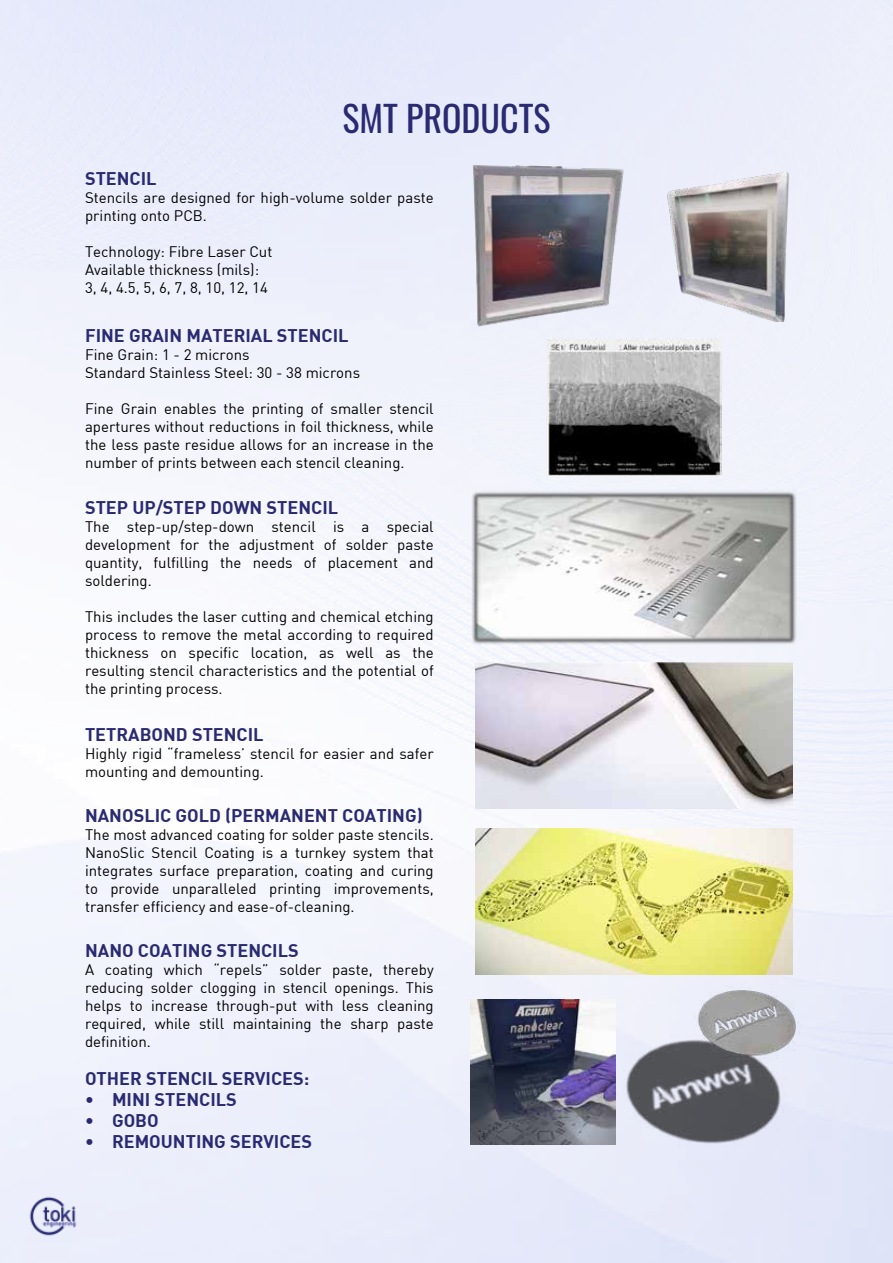
<style>
.page{position:relative;width:893px;height:1263px;background:#fff}
.page>*{position:absolute;margin:0;border:0;box-sizing:border-box;transform-origin:0 0}
.t1{font:36px "Oswald";color:#2a2a72}
.t2{font:700 18px "DIN";color:#2a2a72}
.t3{font:15px/18px "DIN";color:#000;text-align:justify}
</style>
<div class="page">
<img style="left:0;top:0;width:893px;height:1263px">
<img style="left:21px;top:1187px;width:64px;height:57px">
<img style="left:652px;top:171px;width:174px;height:150px">
<img style="left:434px;top:162px;width:218px;height:168px">
<img style="left:546px;top:339px;width:175px;height:124px">
<img style="left:449px;top:463px;width:369px;height:208px">
<img style="left:475px;top:663px;width:317px;height:145px">
<img style="left:475px;top:829px;width:317px;height:146px">
<img style="left:605px;top:975px;width:206px;height:194px">
<img style="left:470px;top:999px;width:145px;height:145px">
<h1 class="t1" style="left:342px;top:86px;width:210px">SMT PRODUCTS</h1>
<p class="t2" style="left:85px;top:170px;width:73px">STENCIL</p>
<p class="t3" style="left:85px;top:190px;width:350px">Stencils are designed for high-volume solder paste printing onto PCB.</p>
<p class="t3" style="left:85px;top:244px;width:189px;text-align:left">Technology: Fibre Laser Cut<br>Available thickness (mils):<br>3, 4, 4.5, 5, 6, 7, 8, 10, 12, 14</p>
<p class="t2" style="left:85px;top:327px;width:265px">FINE GRAIN MATERIAL STENCIL</p>
<p class="t3" style="left:85px;top:347px;width:277px">Fine Grain: 1 - 2 microns<br>Standard Stainless Steel: 30 - 38 microns</p>
<p class="t3" style="left:85px;top:401px;width:350px">Fine Grain enables the printing of smaller stencil apertures without reductions in foil thickness, while the less paste residue allows for an increase in the number of prints between each stencil cleaning.</p>
<p class="t2" style="left:85px;top:499px;width:255px">STEP UP/STEP DOWN STENCIL</p>
<p class="t3" style="left:85px;top:519px;width:350px">The step-up/step-down stencil is a special development for the adjustment of solder paste quantity, fulfilling the needs of placement and soldering.</p>
<p class="t3" style="left:85px;top:609px;width:350px">This includes the laser cutting and chemical etching process to remove the metal according to required thickness on specific location, as well as the resulting stencil characteristics and the potential of the printing process.</p>
<p class="t2" style="left:85px;top:726px;width:180px">TETRABOND STENCIL</p>
<p class="t3" style="left:85px;top:746px;width:350px">Highly rigid “frameless’ stencil for easier and safer mounting and demounting.</p>
<p class="t2" style="left:85px;top:807px;width:339px">NANOSLIC GOLD (PERMANENT COATING)</p>
<p class="t3" style="left:85px;top:827px;width:350px">The most advanced coating for solder paste stencils.<br>NanoSlic Stencil Coating is a turnkey system that integrates surface preparation, coating and curing to provide unparalleled printing improvements, transfer efficiency and ease-of-cleaning.</p>
<p class="t2" style="left:85px;top:941px;width:215px">NANO COATING STENCILS</p>
<p class="t3" style="left:85px;top:961px;width:350px">A coating which “repels” solder paste, thereby reducing solder clogging in stencil openings. This helps to increase through-put with less cleaning required, while still maintaining the sharp paste definition.</p>
<p class="t2" style="left:85px;top:1069px;width:226px">OTHER STENCIL SERVICES:</p>
<p class="t2" style="left:85px;top:1090px;width:153px">• MINI STENCILS</p>
<p class="t2" style="left:85px;top:1111px;width:75px">• GOBO</p>
<p class="t2" style="left:85px;top:1132px;width:229px">• REMOUNTING SERVICES</p>
</div>
